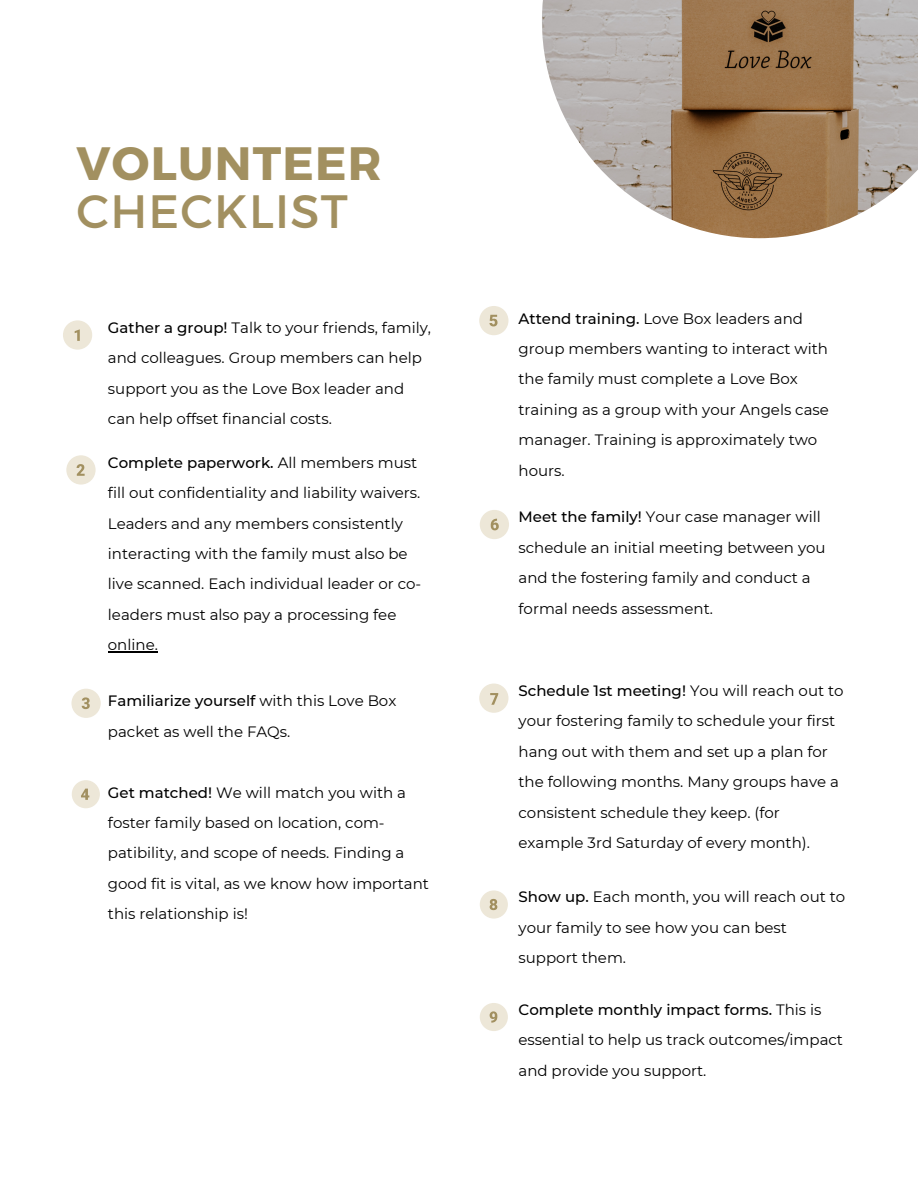
<style>
.page{position:relative;width:918px;height:1188px;background:#fff}
.page>*{position:absolute;margin:0;border:0;box-sizing:border-box;transform-origin:0 0}
.t1{font:700 46.8px "Montserrat";letter-spacing:.025em;color:#a29060}
.t2{font:46.8px "Montserrat";letter-spacing:.025em;color:#a29060}
.t3{font:15px/30.3px "Montserrat";color:#000}
.s1{font-weight:500}
</style>
<div class="page">
<img style="left:542px;top:0;width:376px;height:238px">
<div style="left:63px;top:320px;width:29px;height:30px;background:#ede7d8;border-radius:50%"></div>
<svg style="left:75px;top:329px;width:5px;height:12px"></svg>
<div style="left:66px;top:455px;width:30px;height:30px;background:#ede7d8;border-radius:50%"></div>
<svg style="left:77px;top:464px;width:8px;height:12px"></svg>
<div style="left:71px;top:689px;width:30px;height:29px;background:#ede7d8;border-radius:50%"></div>
<svg style="left:82px;top:697px;width:8px;height:12px"></svg>
<div style="left:72px;top:780px;width:28px;height:28px;background:#ede7d8;border-radius:50%"></div>
<svg style="left:81px;top:789px;width:8px;height:11px"></svg>
<div style="left:479px;top:306px;width:29px;height:29px;background:#ede7d8;border-radius:50%"></div>
<svg style="left:489px;top:315px;width:9px;height:11px"></svg>
<div style="left:480px;top:510px;width:29px;height:29px;background:#ede7d8;border-radius:50%"></div>
<svg style="left:491px;top:519px;width:8px;height:11px"></svg>
<div style="left:479px;top:684px;width:29px;height:29px;background:#ede7d8;border-radius:50%"></div>
<svg style="left:490px;top:693px;width:8px;height:12px"></svg>
<div style="left:480px;top:890px;width:28px;height:29px;background:#ede7d8;border-radius:50%"></div>
<svg style="left:490px;top:899px;width:7px;height:11px"></svg>
<div style="left:480px;top:1003px;width:28px;height:28px;background:#ede7d8;border-radius:50%"></div>
<svg style="left:490px;top:1011px;width:7px;height:12px"></svg>
<hr style="left:108px;top:651px;width:50px;height:1px;background:#000">
<h1 class="t1" style="left:77px;top:133px;width:307px">VOLUNTEER</h1>
<h1 class="t2" style="left:77px;top:181px;width:273px">CHECKLIST</h1>
<p class="t3" style="left:108px;top:312px;width:325px"><span class="s1">Gather a group!</span> Talk to your friends, family, and colleagues. Group members can help support you as the Love Box leader and can help offset financial costs.</p>
<p class="t3" style="left:108px;top:447px;width:315px"><span class="s1">Complete paperwork.</span> All members must fill out confidentiality and liability waivers.<br>Leaders and any members consistently interacting with the family must also be live scanned. Each individual leader or co&shy;leaders must also pay a processing fee online.</p>
<p class="t3" style="left:108px;top:686px;width:290px"><span class="s1">Familiarize yourself</span> with this Love Box packet as well the FAQs.</p>
<p class="t3" style="left:108px;top:777px;width:323px"><span class="s1">Get matched!</span> We will match you with a foster family based on location, com&shy;patibility, and scope of needs. Finding a good fit is vital, as we know how important this relationship is!</p>
<p class="t3" style="left:519px;top:303px;width:312px"><span class="s1">Attend training.</span> Love Box leaders and group members wanting to interact with the family must complete a Love Box training as a group with your Angels case manager. Training is approximately two hours.</p>
<p class="t3" style="left:519px;top:502px;width:309px"><span class="s1">Meet the family!</span> Your case manager will schedule an initial meeting between you and the fostering family and conduct a formal needs assessment.</p>
<p class="t3" style="left:519px;top:676px;width:327px"><span class="s1">Schedule 1st meeting!</span> You will reach out to your fostering family to schedule your first hang out with them and set up a plan for the following months. Many groups have a consistent schedule they keep. (for example 3rd Saturday of every month).</p>
<p class="t3" style="left:519px;top:882px;width:328px"><span class="s1">Show up.</span> Each month, you will reach out to your family to see how you can best support them.</p>
<p class="t3" style="left:519px;top:994px;width:326px"><span class="s1">Complete monthly impact forms.</span> This is essential to help us track outcomes/impact and provide you support.</p>
</div>
